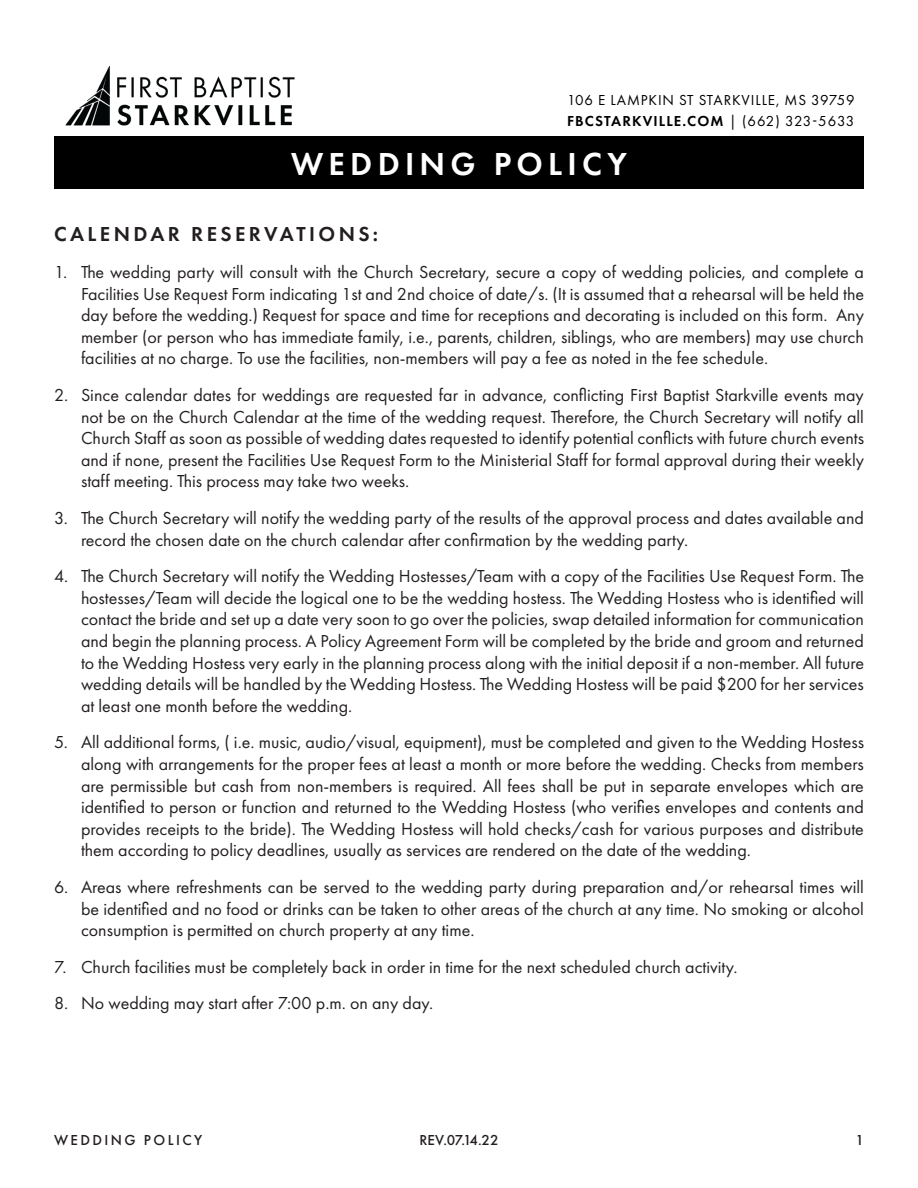
<style>
.page{position:relative;width:918px;height:1188px;background:#fff}
.page>*{position:absolute;margin:0;border:0;box-sizing:border-box;transform-origin:0 0}
.t1{font:600 33px "Futura PT";letter-spacing:.16em;color:#fff}
.t2{font:600 21px "Futura PT";letter-spacing:.16em;color:#231f20}
.t3{font:18px/21.6px "Futura PT";color:#231f20;text-align:justify}
.t4{font:15px "Futura PT";letter-spacing:.06em;color:#000}
.t5{font:600 15px "Futura PT";letter-spacing:.075em;color:#000}
.t6{font:500 15px "Futura PT";letter-spacing:.16em;color:#231f20}
.s1{font-weight:400}
</style>
<div class="page">
<img style="left:65px;top:65px;width:230px;height:61px">
<div style="left:54px;top:136px;width:810px;height:53px;background:#000"></div>
<p class="t4" style="left:567px;top:92px;width:289px">106 E LAMPKIN ST STARKVILLE, MS 39759</p>
<p class="t5" style="left:567px;top:112px;width:289px">FBCSTARKVILLE.COM <span class="s1">| (662) 323-5633</span></p>
<p class="t1" style="left:291px;top:143px;width:337px">WEDDING POLICY</p>
<p class="t2" style="left:54px;top:221px;width:326px">CALENDAR RESERVATIONS:</p>
<p class="t3" style="left:81px;top:261px;width:785px;text-indent:-27px">1. The wedding party will consult with the Church Secretary, secure a copy of wedding policies, and complete a Facilities Use Request Form indicating 1st and 2nd choice of date/s. (It is assumed that a rehearsal will be held the day before the wedding.) Request for space and time for receptions and decorating is included on this form. Any member (or person who has immediate family, i.e., parents, children, siblings, who are members) may use church facilities at no charge. To use the facilities, non-members will pay a fee as noted in the fee schedule.</p>
<p class="t3" style="left:81px;top:384px;width:785px;text-indent:-27px">2. Since calendar dates for weddings are requested far in advance, conflicting First Baptist Starkville events may not be on the Church Calendar at the time of the wedding request. Therefore, the Church Secretary will notify all Church Staff as soon as possible of wedding dates requested to identify potential conflicts with future church events and if none, present the Facilities Use Request Form to the Ministerial Staff for formal approval during their weekly staff meeting. This process may take two weeks.</p>
<p class="t3" style="left:81px;top:507px;width:784px;text-indent:-27px">3. The Church Secretary will notify the wedding party of the results of the approval process and dates available and record the chosen date on the church calendar after confirmation by the wedding party.</p>
<p class="t3" style="left:81px;top:565px;width:785px;text-indent:-27px">4. The Church Secretary will notify the Wedding Hostesses/Team with a copy of the Facilities Use Request Form. The hostesses/Team will decide the logical one to be the wedding hostess. The Wedding Hostess who is identified will contact the bride and set up a date very soon to go over the policies, swap detailed information for communication and begin the planning process. A Policy Agreement Form will be completed by the bride and groom and returned to the Wedding Hostess very early in the planning process along with the initial deposit if a non-member. All future wedding details will be handled by the Wedding Hostess. The Wedding Hostess will be paid $200 for her services at least one month before the wedding.</p>
<p class="t3" style="left:81px;top:732px;width:785px;text-indent:-27px">5. All additional forms, ( i.e. music, audio/visual, equipment), must be completed and given to the Wedding Hostess along with arrangements for the proper fees at least a month or more before the wedding. Checks from members are permissible but cash from non-members is required. All fees shall be put in separate envelopes which are identified to person or function and returned to the Wedding Hostess (who verifies envelopes and contents and provides receipts to the bride). The Wedding Hostess will hold checks/cash for various purposes and distribute them according to policy deadlines, usually as services are rendered on the date of the wedding.</p>
<p class="t3" style="left:81px;top:876px;width:784px;text-indent:-27px">6. Areas where refreshments can be served to the wedding party during preparation and/or rehearsal times will be identified and no food or drinks can be taken to other areas of the church at any time. No smoking or alcohol consumption is permitted on church property at any time.</p>
<p class="t3" style="left:54px;top:956px;width:685px">7. Church facilities must be completely back in order in time for the next scheduled church activity.</p>
<p class="t3" style="left:54px;top:993px;width:381px">8. No wedding may start after 7:00 p.m. on any day.</p>
<p class="t6" style="left:54px;top:1131px;width:150px">WEDDING POLICY</p>
<p class="t6" style="left:419px;top:1131px;width:81px">REV.07.14.22</p>
<p class="t6" style="left:855px;top:1131px;width:10px">1</p>
</div>
